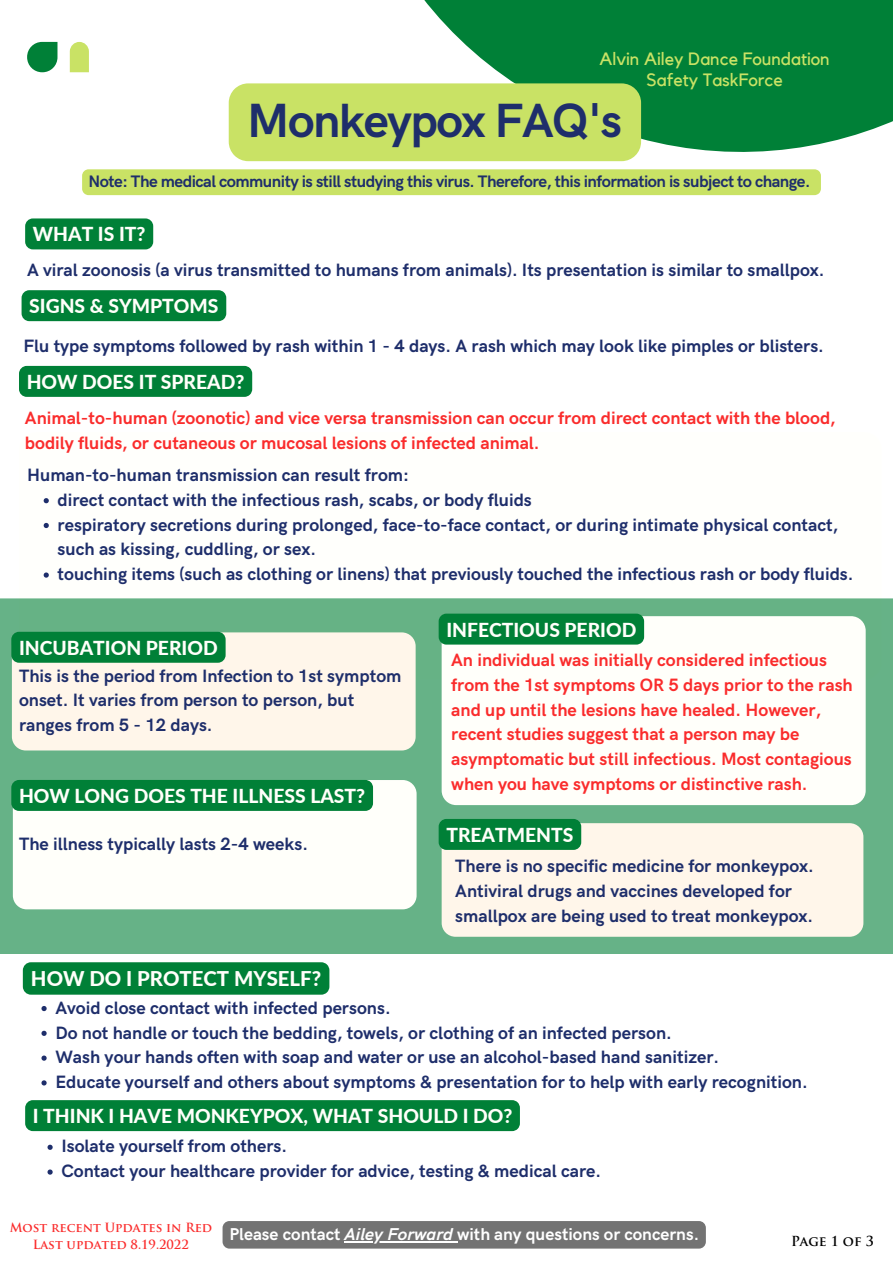
<style>
.page{position:relative;width:893px;height:1264px;background:#fff}
.page>*{position:absolute;margin:0;border:0;box-sizing:border-box;transform-origin:0 0}
.t1{font:700 48.15px "HK Grotesk";letter-spacing:-.03em;color:#1e2e6b}
.t2{font:800 20.25px "Lato";color:#fffffa}
.t3{font:800 19.2px "Lato";color:#fffffa}
.t4{font:700 17.85px/24.8px "HK Grotesk";color:#1e2e6b}
.t5{font:700 17.85px/24.8px "HK Grotesk";color:#fa2c2c}
.t6{font:17.85px/21.1px "Kollektif";color:#c9e265;text-align:center}
.t7{font:700 17.25px "HK Grotesk";color:#fff}
.t8{font:700 16.65px "HK Grotesk";letter-spacing:-.03em;color:#1e2e6b}
.t9{font:700 13.5px "Trajan Pro";color:#000}
.t10{font:700 12.45px/16.5px "Trajan Pro";color:#fa2c2c;text-align:center}
.s1{font-style:italic}
</style>
<div class="page">
<svg style="left:27px;top:42px;width:30px;height:30px"></svg>
<svg style="left:70px;top:42px;width:19px;height:30px"></svg>
<svg style="left:237px;top:0;width:655px;height:196px;fill:#008037"></svg>
<div style="left:19px;top:432px;width:862px;height:247px;background:#fffffa;border-radius:17px"></div>
<div style="left:0;top:598px;width:892px;height:356px;background:#66b287"></div>
<div style="left:12px;top:632px;width:403px;height:118px;background:#fff6ea;border-radius:14px"></div>
<div style="left:441px;top:823px;width:422px;height:113px;background:#fff6ea;border-radius:14px"></div>
<div style="left:441px;top:616px;width:424px;height:189px;background:#fffffa;border-radius:15px"></div>
<div style="left:229px;top:83px;width:412px;height:78px;background:#c9e265"></div>
<svg style="left:47px;top:1144px;width:6px;height:5px"></svg>
<svg style="left:47px;top:1169px;width:6px;height:5px"></svg>
<svg style="left:44px;top:498px;width:5px;height:5px"></svg>
<svg style="left:44px;top:523px;width:5px;height:5px"></svg>
<svg style="left:44px;top:572px;width:5px;height:5px"></svg>
<div style="left:25px;top:1100px;width:495px;height:31px;background:#008037"></div>
<div style="left:11px;top:631px;width:214px;height:31px;background:#008037;border-radius:8px"></div>
<div style="left:438px;top:613px;width:206px;height:31px;background:#008037"></div>
<div style="left:438px;top:819px;width:143px;height:30px;background:#008037;border-radius:8px"></div>
<div style="left:22px;top:290px;width:204px;height:31px;background:#008037"></div>
<div style="left:19px;top:366px;width:233px;height:31px;background:#008037"></div>
<div style="left:25px;top:218px;width:128px;height:31px;background:#008037;border-radius:8px"></div>
<div style="left:13px;top:780px;width:403px;height:129px;background:#fffffa;border-radius:14px"></div>
<div style="left:11px;top:780px;width:362px;height:31px;background:#008037"></div>
<svg style="left:41px;top:1006px;width:6px;height:5px"></svg>
<svg style="left:41px;top:1030px;width:6px;height:5px"></svg>
<svg style="left:41px;top:1055px;width:6px;height:5px"></svg>
<svg style="left:41px;top:1080px;width:6px;height:5px"></svg>
<div style="left:23px;top:962px;width:306px;height:32px;background:#008037"></div>
<div style="left:222px;top:1220px;width:483px;height:28px;background:#737373;border-radius:7px"></div>
<hr style="left:344px;top:1240px;width:109px;height:2px;background:#fff">
<div style="left:82px;top:169px;width:738px;height:26px;background:#c9e265"></div>
<p class="t6" style="left:599px;top:49px;width:232px">Alvin Ailey Dance Foundation<br>Safety TaskForce</p>
<h1 class="t1" style="left:247px;top:94px;width:376px">Monkeypox FAQ's</h1>
<p class="t8" style="left:88px;top:172px;width:723px">Note: The medical community is still studying this virus. Therefore, this information is subject to change.</p>
<p class="t3" style="left:33px;top:222px;width:114px">WHAT IS IT?</p>
<p class="t4" style="left:27px;top:259px;width:798px">A viral zoonosis (a virus transmitted to humans from animals). Its presentation is similar to smallpox.</p>
<p class="t3" style="left:29px;top:294px;width:191px">SIGNS &amp; SYMPTOMS</p>
<p class="t4" style="left:23px;top:334px;width:802px">Flu type symptoms followed by rash within 1 - 4 days. A rash which may look like pimples or blisters.</p>
<p class="t3" style="left:27px;top:370px;width:219px">HOW DOES IT SPREAD?</p>
<p class="t5" style="left:25px;top:406px;width:812px">Animal-to-human (zoonotic) and vice versa transmission can occur from direct contact with the blood, bodily fluids, or cutaneous or mucosal lesions of infected animal.</p>
<p class="t4" style="left:27px;top:463px;width:383px">Human-to-human transmission can result from:</p>
<p class="t4" style="left:58px;top:488px;width:797px">direct contact with the infectious rash, scabs, or body fluids<br>respiratory secretions during prolonged, face-to-face contact, or during intimate physical contact, such as kissing, cuddling, or sex.<br>touching items (such as clothing or linens) that previously touched the infectious rash or body fluids.</p>
<p class="t3" style="left:19px;top:635px;width:200px">INCUBATION PERIOD</p>
<p class="t4" style="left:19px;top:663px;width:384px">This is the period from Infection to 1st symptom onset. It varies from person to person, but ranges from 5 - 12 days.</p>
<p class="t3" style="left:19px;top:784px;width:347px">HOW LONG DOES THE ILLNESS LAST?</p>
<p class="t4" style="left:19px;top:832px;width:290px">The illness typically lasts 2-4 weeks.</p>
<p class="t2" style="left:31px;top:966px;width:292px">HOW DO I PROTECT MYSELF?</p>
<p class="t3" style="left:446px;top:617px;width:191px">INFECTIOUS PERIOD</p>
<p class="t5" style="left:451px;top:648px;width:403px">An individual was initially considered infectious from the 1st symptoms OR 5 days prior to the rash and up until the lesions have healed. However, recent studies suggest that a person may be asymptomatic but still infectious. Most contagious when you have symptoms or distinctive rash.</p>
<p class="t3" style="left:446px;top:823px;width:128px">TREATMENTS</p>
<p class="t4" style="left:455px;top:854px;width:360px">There is no specific medicine for monkeypox.<br>Antiviral drugs and vaccines developed for smallpox are being used to treat monkeypox.</p>
<p class="t4" style="left:55px;top:995px;width:753px">Avoid close contact with infected persons.<br>Do not handle or touch the bedding, towels, or clothing of an infected person.<br>Wash your hands often with soap and water or use an alcohol-based hand sanitizer.<br>Educate yourself and others about symptoms &amp; presentation for to help with early recognition.</p>
<p class="t3" style="left:33px;top:1104px;width:481px">I THINK I HAVE MONKEYPOX, WHAT SHOULD I DO?</p>
<p class="t4" style="left:61px;top:1134px;width:541px">Isolate yourself from others.<br>Contact your healthcare provider for advice, testing &amp; medical care.</p>
<p class="t10" style="left:10px;top:1220px;width:204px">Most recent Updates in Red<br>Last updated 8.19.2022</p>
<p class="t7" style="left:229px;top:1224px;width:471px">Please contact <span class="s1">Ailey Forward</span> with any questions or concerns.</p>
<p class="t9" style="left:791px;top:1235px;width:84px">Page 1 of 3</p>
</div>
